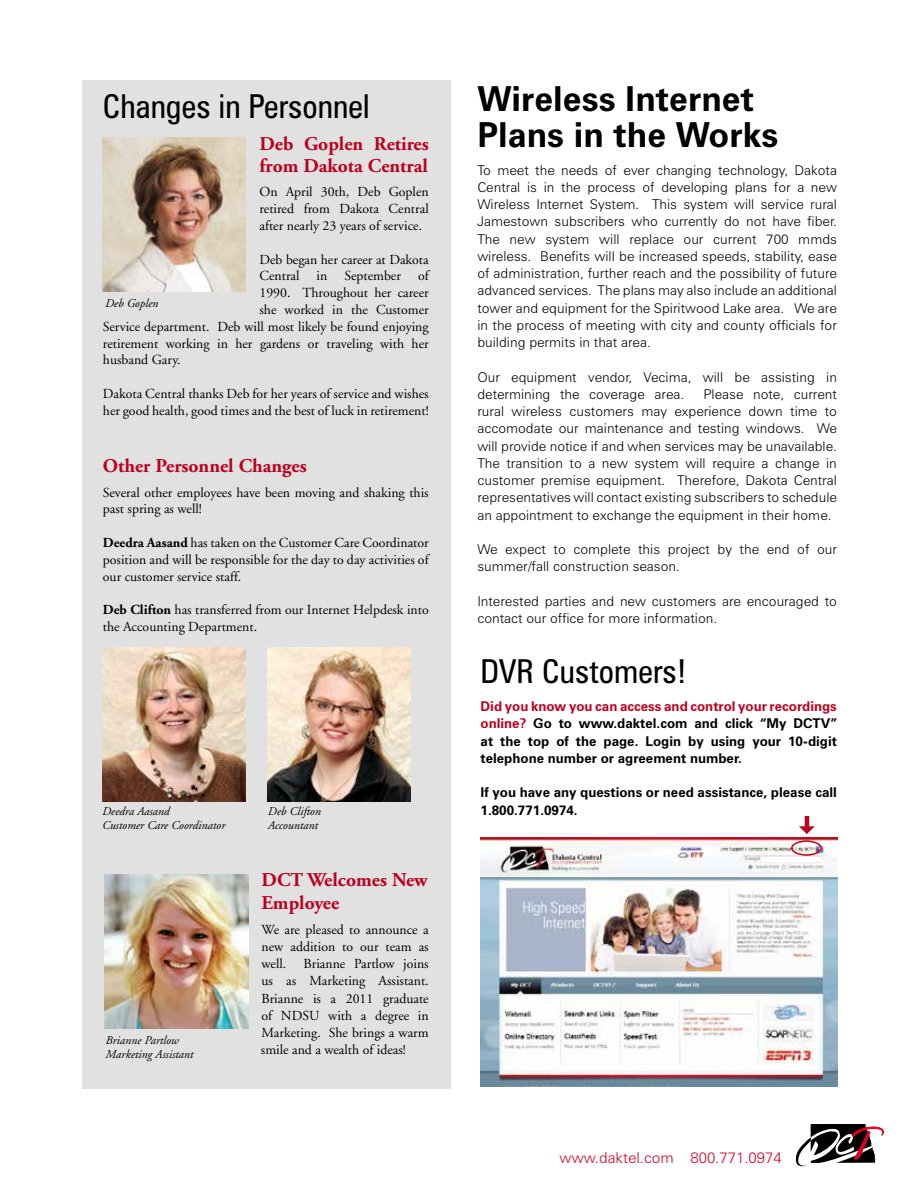
<style>
.page{position:relative;width:918px;height:1188px;background:#fff}
.page>*{position:absolute;margin:0;border:0;box-sizing:border-box;transform-origin:0 0}
.t1{font:700 34.5px/36px "Zurich BT";color:#000}
.t2{font:condensed 33px "Zurich BT";color:#000}
.t3{font:700 19.5px/22.5px "Adobe Garamond";color:#bc001d}
.t4{font:300 15px "Zurich BT";color:#ce0021}
.t5{font:13.8px/17.2px "Adobe Garamond";color:#000;text-align:justify}
.t6{font:300 13.5px/17.2px "Zurich BT";color:#000}
.t7{font:700 13.5px/17.2px "Zurich BT";color:#000;text-align:justify}
.t8{font:italic 12px/14.2px "Adobe Garamond";color:#000}
.s1{font-weight:700}
.s2{color:#bc001d}
</style>
<div class="page">
<svg style="left:796px;top:1124px;width:88px;height:42px"></svg>
<div style="left:82px;top:80px;width:368px;height:1009px;background:#e1e1e1"></div>
<img style="left:103px;top:138px;width:143px;height:154px">
<img style="left:103px;top:647px;width:143px;height:154px">
<img style="left:267px;top:647px;width:143px;height:154px">
<img style="left:105px;top:874px;width:143px;height:154px">
<img style="left:481px;top:837px;width:356px;height:249px">
<div style="left:791px;top:840px;width:31px;height:16px;border:2px solid #bc001d;border-radius:50%"></div>
<hr style="left:805px;top:816px;width:4px;height:12px;background:#bc001d">
<svg style="left:799px;top:826px;width:16px;height:8px"></svg>
<h2 class="t2" style="left:103px;top:86px;width:268px">Changes in Personnel</h2>
<h3 class="t3" style="left:260px;top:133px;width:171px">Deb Goplen Retires from Dakota Central</h3>
<p class="t5" style="left:260px;top:184px;width:171px;line-height:16.8px">On April 30th, Deb Goplen retired from Dakota Central after nearly 23 years of service.</p>
<p class="t5" style="left:260px;top:251px;width:171px">Deb began her career at Dakota</p>
<p class="t5" style="left:260px;top:268px;width:171px">Central in September of</p>
<p class="t5" style="left:260px;top:285px;width:171px">1990. Throughout her career</p>
<p class="t5" style="left:260px;top:301px;width:171px">she worked in the Customer</p>
<p class="t5" style="left:103px;top:318px;width:327px">Service department. Deb will most likely be found enjoying</p>
<p class="t5" style="left:103px;top:335px;width:327px">retirement working in her gardens or traveling with her</p>
<p class="t5" style="left:103px;top:352px;width:79px">husband Gary.</p>
<p class="t5" style="left:103px;top:385px;width:327px">Dakota Central thanks Deb for her years of service and wishes her good health, good times and the best of luck in retirement!</p>
<h3 class="t3" style="left:103px;top:455px;width:205px">Other Personnel Changes</h3>
<p class="t5" style="left:103px;top:484px;width:327px;line-height:16.8px">Several other employees have been moving and shaking this past spring as well!</p>
<p class="t5" style="left:103px;top:535px;width:327px;line-height:16.8px"><span class="s1">Deedra Aasand</span> has taken on the Customer Care Coordinator position and will be responsible for the day to day activities of our customer service staff.</p>
<p class="t5" style="left:103px;top:601px;width:327px"><span class="s1">Deb Clifton</span> has transferred from our Internet Helpdesk into the Accounting Department.</p>
<p class="t8" style="left:105px;top:296px;width:55px">Deb Goplen</p>
<p class="t8" style="left:102px;top:805px;width:125px">Deedra Aasand<br>Customer Care Coordinator</p>
<p class="t8" style="left:105px;top:1033px;width:89px">Brianne Partlow<br>Marketing Assistant</p>
<p class="t8" style="left:268px;top:805px;width:55px">Deb Clifton<br>Accountant</p>
<h3 class="t3" style="left:262px;top:869px;width:168px">DCT Welcomes New<br>Employee</h3>
<p class="t5" style="left:262px;top:921px;width:169px">We are pleased to announce a new addition to our team as well.</p>
<p class="t5" style="left:261px;top:955px;width:169px;text-indent:43px">Brianne Partlow joins us as Marketing Assistant.<br>Brianne is a 2011 graduate of NDSU with a degree in Marketing. She brings a warm smile and a wealth of ideas!</p>
<h1 class="t1" style="left:477px;top:80px;width:303px">Wireless Internet<br>Plans in the Works</h1>
<p class="t6" style="left:477px;top:161px;width:361px;text-align:justify">To meet the needs of ever changing technology, Dakota Central is in the process of developing plans for a new Wireless Internet System. This system will service rural Jamestown subscribers who currently do not have fiber.<br>The new system will replace our current 700 mmds wireless. Benefits will be increased speeds, stability, ease of administration, further reach and the possibility of future advanced services. The plans may also include an additional tower and equipment for the Spiritwood Lake area. We are in the process of meeting with city and county officials for building permits in that area.</p>
<p class="t6" style="left:477px;top:368px;width:361px">Our equipment vendor, Vecima, will be assisting in determining the coverage area.</p>
<p class="t6" style="left:477px;top:385px;width:361px;text-align:justify;text-indent:226px">Please note, current rural wireless customers may experience down time to accomodate our maintenance and testing windows. We will provide notice if and when services may be unavailable.<br>The transition to a new system will require a change in customer premise equipment. Therefore, Dakota Central representatives will contact existing subscribers to schedule an appointment to exchange the equipment in their home.</p>
<p class="t6" style="left:477px;top:541px;width:361px">We expect to complete this project by the end of our summer/fall construction season.</p>
<p class="t6" style="left:477px;top:592px;width:361px">Interested parties and new customers are encouraged to contact our office for more information.</p>
<h2 class="t2" style="left:481px;top:652px;width:208px">DVR Customers!</h2>
<p class="t7" style="left:481px;top:698px;width:358px"><span class="s2">Did you know you can access and control your recordings online?</span> Go to www.daktel.com and click “My DCTV” at the top of the page. Login by using your 10-digit telephone number or agreement number.</p>
<p class="t7" style="left:481px;top:784px;width:358px">If you have any questions or need assistance, please call<br>1.800.771.0974.</p>
<p class="t4" style="left:560px;top:1149px;width:224px">www.daktel.com 800.771.0974</p>
</div>
